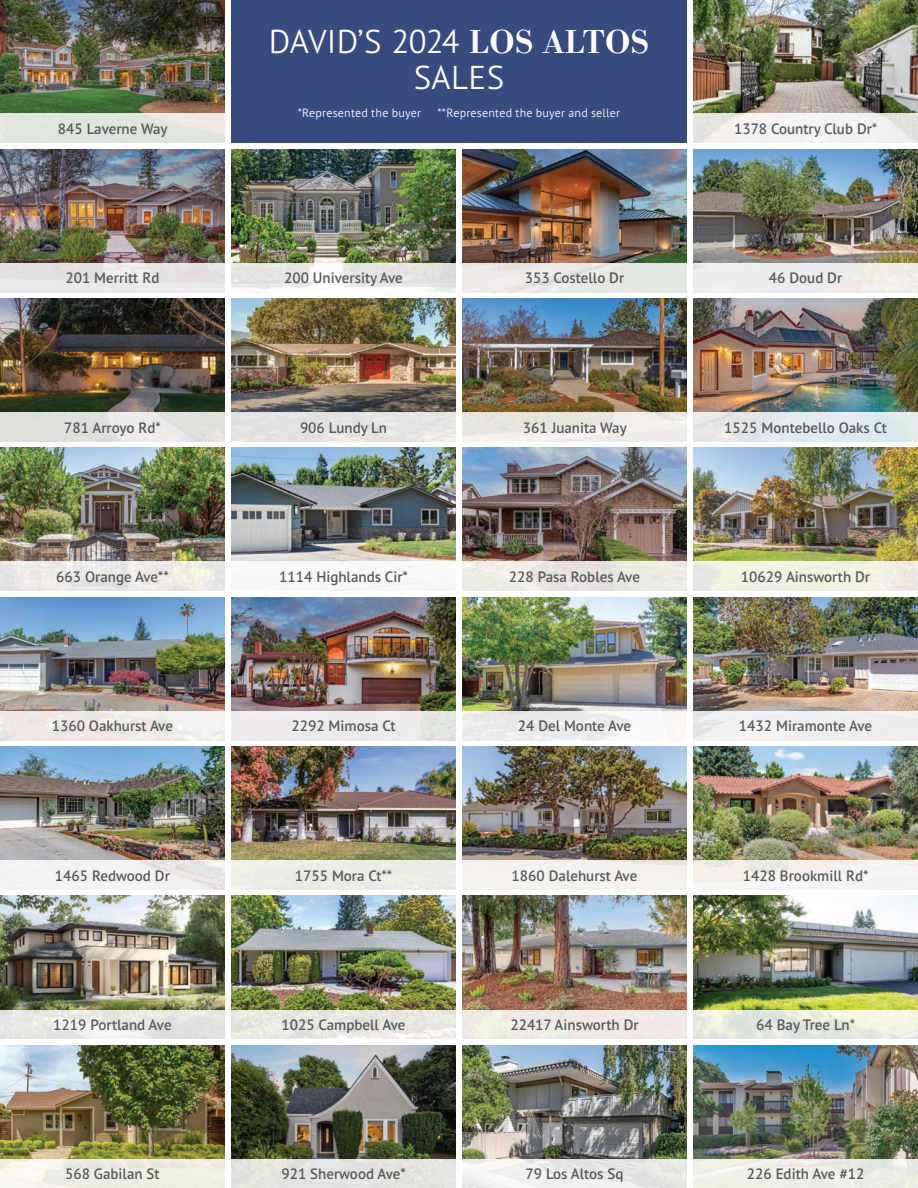
<style>
.page{position:relative;width:918px;height:1188px;background:#fff}
.page>*{position:absolute;margin:0;border:0;box-sizing:border-box;transform-origin:0 0}
.t1{font:300 33px/36px "PT Sans Pro";letter-spacing:.01em;color:#fff;text-align:center}
.t2{font:600 15px "PT Sans Pro";color:#57585a}
.t3{font:300 12px "PT Sans Pro";letter-spacing:.015em;color:#fff}
.s1{font-family:"Bodoni URW";font-weight:500;font-size:34.5px}
</style>
<div class="page">
<img style="left:693px;top:0;width:225px;height:114px">
<img style="left:0;top:0;width:225px;height:114px">
<svg style="left:0;top:114px;width:918px;height:29px;fill:#e5e8e1"></svg>
<div style="left:231px;top:0;width:456px;height:143px;background:#384b7f"></div>
<img style="left:0;top:149px;width:225px;height:114px">
<img style="left:231px;top:149px;width:225px;height:114px">
<img style="left:462px;top:149px;width:225px;height:114px">
<img style="left:693px;top:149px;width:225px;height:114px">
<img style="left:0;top:299px;width:225px;height:113px">
<img style="left:231px;top:299px;width:225px;height:113px">
<img style="left:462px;top:299px;width:225px;height:113px">
<img style="left:693px;top:299px;width:225px;height:113px">
<img style="left:0;top:448px;width:225px;height:114px">
<img style="left:231px;top:448px;width:225px;height:114px">
<img style="left:462px;top:448px;width:225px;height:114px">
<img style="left:693px;top:448px;width:225px;height:114px">
<img style="left:0;top:597px;width:225px;height:114px">
<img style="left:231px;top:597px;width:225px;height:114px">
<img style="left:462px;top:597px;width:225px;height:114px">
<img style="left:693px;top:597px;width:225px;height:114px">
<img style="left:0;top:747px;width:225px;height:113px">
<img style="left:231px;top:747px;width:225px;height:113px">
<img style="left:462px;top:747px;width:225px;height:113px">
<img style="left:693px;top:747px;width:225px;height:113px">
<img style="left:0;top:896px;width:225px;height:114px">
<img style="left:231px;top:896px;width:225px;height:114px">
<img style="left:462px;top:896px;width:225px;height:114px">
<img style="left:693px;top:896px;width:225px;height:114px">
<img style="left:0;top:1045px;width:225px;height:114px">
<img style="left:231px;top:1045px;width:225px;height:114px">
<img style="left:462px;top:1045px;width:225px;height:114px">
<img style="left:693px;top:1045px;width:225px;height:114px">
<svg style="left:0;top:263px;width:918px;height:30px;fill:#eae9e7"></svg>
<svg style="left:0;top:412px;width:918px;height:30px"></svg>
<svg style="left:0;top:562px;width:918px;height:29px;fill:#efefe5"></svg>
<svg style="left:0;top:711px;width:918px;height:30px;fill:#eeeced"></svg>
<svg style="left:0;top:860px;width:918px;height:30px;fill:#f2f0ee"></svg>
<svg style="left:0;top:1010px;width:918px;height:29px;fill:#eae8e2"></svg>
<svg style="left:0;top:1159px;width:918px;height:29px;fill:#ecede3"></svg>
<p class="t1" style="left:269px;top:23px;width:382px">DAVID’S 2024 <span class="s1">LOS ALTOS<br></span>SALES</p>
<p class="t3" style="left:298px;top:105px;width:125px">*Represented the buyer</p>
<p class="t3" style="left:437px;top:105px;width:184px">**Represented the buyer and seller</p>
<p class="t2" style="left:58px;top:119px;width:111px">845 Laverne Way</p>
<p class="t2" style="left:734px;top:119px;width:145px">1378 Country Club Dr*</p>
<p class="t2" style="left:65px;top:268px;width:96px">201 Merritt Rd</p>
<p class="t2" style="left:284px;top:268px;width:120px">200 University Ave</p>
<p class="t2" style="left:525px;top:268px;width:101px">353 Costello Dr</p>
<p class="t2" style="left:769px;top:268px;width:75px">46 Doud Dr</p>
<p class="t2" style="left:64px;top:418px;width:98px">781 Arroyo Rd*</p>
<p class="t2" style="left:300px;top:418px;width:88px">906 Lundy Ln</p>
<p class="t2" style="left:523px;top:418px;width:105px">361 Juanita Way</p>
<p class="t2" style="left:724px;top:418px;width:164px">1525 Montebello Oaks Ct</p>
<p class="t2" style="left:56px;top:567px;width:114px">663 Orange Ave**</p>
<p class="t2" style="left:279px;top:567px;width:130px">1114 Highlands Cir*</p>
<p class="t2" style="left:509px;top:567px;width:133px">228 Pasa Robles Ave</p>
<p class="t2" style="left:741px;top:567px;width:131px">10629 Ainsworth Dr</p>
<p class="t2" style="left:52px;top:716px;width:123px">1360 Oakhurst Ave</p>
<p class="t2" style="left:291px;top:716px;width:106px">2292 Mimosa Ct</p>
<p class="t2" style="left:518px;top:716px;width:115px">24 Del Monte Ave</p>
<p class="t2" style="left:739px;top:716px;width:135px">1432 Miramonte Ave</p>
<p class="t2" style="left:55px;top:866px;width:116px">1465 Redwood Dr</p>
<p class="t2" style="left:295px;top:866px;width:99px">1755 Mora Ct**</p>
<p class="t2" style="left:512px;top:866px;width:127px">1860 Dalehurst Ave</p>
<p class="t2" style="left:743px;top:866px;width:127px">1428 Brookmill Rd*</p>
<p class="t2" style="left:53px;top:1015px;width:120px">1219 Portland Ave</p>
<p class="t2" style="left:281px;top:1015px;width:125px">1025 Campbell Ave</p>
<p class="t2" style="left:510px;top:1015px;width:130px">22417 Ainsworth Dr</p>
<p class="t2" style="left:756px;top:1015px;width:100px">64 Bay Tree Ln*</p>
<p class="t2" style="left:65px;top:1164px;width:96px">568 Gabilan St</p>
<p class="t2" style="left:281px;top:1164px;width:126px">921 Sherwood Ave*</p>
<p class="t2" style="left:526px;top:1164px;width:100px">79 Los Altos Sq</p>
<p class="t2" style="left:747px;top:1164px;width:119px">226 Edith Ave #12</p>
</div>
